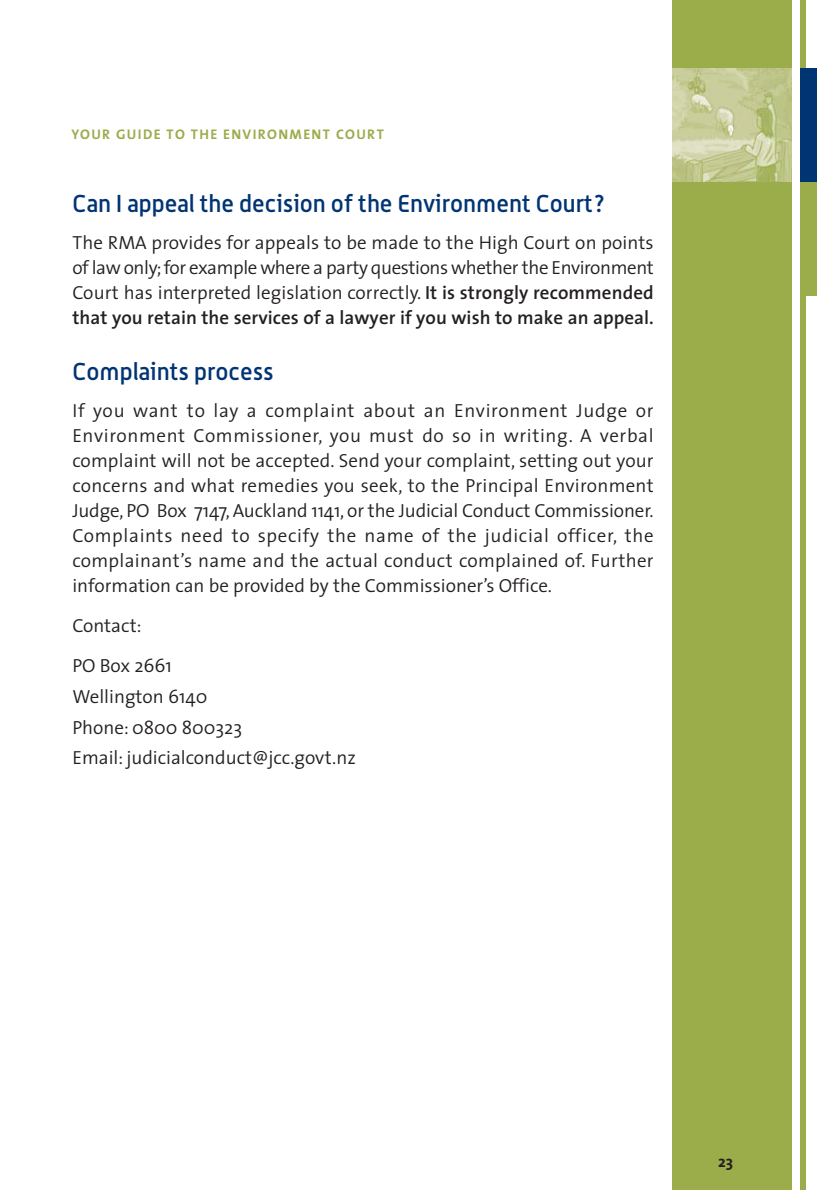
<style>
.page{position:relative;width:840px;height:1190px;background:#fff}
.page>*{position:absolute;margin:0;border:0;box-sizing:border-box;transform-origin:0 0}
.t1{font:500 24px "Alwyn";color:#003473}
.t2{font:300 19px/25px "The Sans";color:#231f20;text-align:justify}
.t3{font:700 16px "The Sans";color:#231f20}
.t4{font:700 14px "The Sans";letter-spacing:.1em;color:#9bac4b}
.s1{font-weight:600}
</style>
<div class="page">
<div style="left:672px;top:0;width:119px;height:1190px;background:#9bac4b"></div>
<div style="left:800px;top:0;width:5px;height:1190px;background:#9bac4b"></div>
<div style="left:800px;top:173px;width:16px;height:122px;background:#9bac4b"></div>
<div style="left:800px;top:68px;width:16px;height:114px;background:#003473"></div>
<img style="left:672px;top:68px;width:119px;height:114px">
<p class="t4" style="left:71px;top:128px;width:314px">YOUR GUIDE TO THE ENVIRONMENT COURT</p>
<p class="t1" style="left:72px;top:192px;width:535px">Can I appeal the decision of the Environment Court?</p>
<p class="t2" style="left:72px;top:231px;width:583px">The RMA provides for appeals to be made to the High Court on points of law only; for example where a party questions whether the Environment Court has interpreted legislation correctly. <span class="s1">It is strongly recommended that you retain the services of a lawyer if you wish to make an appeal.</span></p>
<p class="t1" style="left:72px;top:360px;width:203px">Complaints process</p>
<p class="t2" style="left:72px;top:399px;width:582px">If you want to lay a complaint about an Environment Judge or Environment Commissioner, you must do so in writing. A verbal complaint will not be accepted. Send your complaint, setting out your concerns and what remedies you seek, to the Principal Environment Judge, PO Box 7147, Auckland 1141, or the Judicial Conduct Commissioner.<br>Complaints need to specify the name of the judicial officer, the complainant’s name and the actual conduct complained of. Further information can be provided by the Commissioner’s Office.</p>
<p class="t2" style="left:72px;top:606px;width:101px;line-height:40.4px">Contact:<br>PO Box 2661</p>
<p class="t2" style="left:72px;top:682px;width:285px;line-height:30.6px;text-align:left">Wellington 6140<br>Phone: 0800 800323<br>Email: judicialconduct@jcc.govt.nz</p>
<p class="t3" style="left:718px;top:1153px;width:17px">23</p>
</div>
